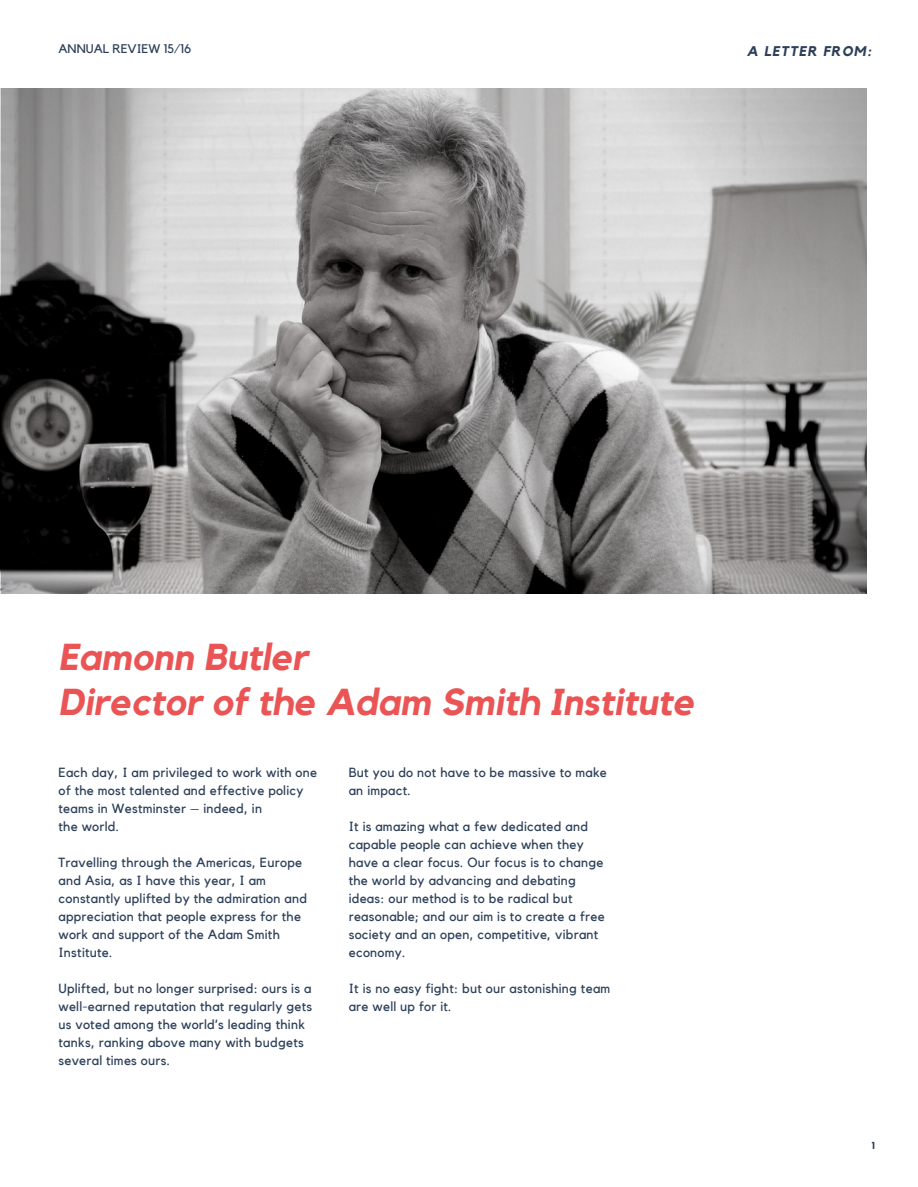
<style>
.page{position:relative;width:918px;height:1187px;background:#fff}
.page>*{position:absolute;margin:0;border:0;box-sizing:border-box;transform-origin:0 0}
.t1{font:italic 700 37.35px/45px "Kollektif";color:#ea5455}
.t2{font:italic 700 13.95px "Kollektif";letter-spacing:.08em;color:#2d4059}
.t3{font:13.2px/18px "Kollektif";letter-spacing:.02em;color:#2d4059}
.t4{font:12.45px "Kollektif";color:#2d4059}
.t5{font:700 10.05px "Kollektif";color:#2d4059}
</style>
<div class="page">
<svg style="left:0;top:88px;width:866px;height:506px;background:#8a8988"></svg>
<p class="t4" style="left:58px;top:43px;width:134px">ANNUAL REVIEW 15/16</p>
<p class="t2" style="left:747px;top:45px;width:126px">A LETTER FROM:</p>
<h1 class="t1" style="left:58px;top:636px;width:637px">Eamonn Butler<br>Director of the Adam Smith Institute</h1>
<p class="t3" style="left:58px;top:764px;width:260px">Each day, I am privileged to work with one of the most talented and effective policy teams in Westminster – indeed, in<br>the world.</p>
<p class="t3" style="left:58px;top:854px;width:250px">Travelling through the Americas, Europe and Asia, as I have this year, I am constantly uplifted by the admiration and appreciation that people express for the work and support of the Adam Smith Institute.</p>
<p class="t3" style="left:58px;top:980px;width:255px">Uplifted, but no longer surprised: ours is a well-earned reputation that regularly gets us voted among the world’s leading think tanks, ranking above many with budgets several times ours.</p>
<p class="t3" style="left:349px;top:764px;width:260px">But you do not have to be massive to make an impact.</p>
<p class="t3" style="left:349px;top:818px;width:257px">It is amazing what a few dedicated and capable people can achieve when they have a clear focus. Our focus is to change the world by advancing and debating ideas: our method is to be radical but reasonable; and our aim is to create a free society and an open, competitive, vibrant economy.</p>
<p class="t3" style="left:349px;top:980px;width:263px">It is no easy fight: but our astonishing team are well up for it.</p>
<p class="t5" style="left:872px;top:1140px;width:5px">1</p>
</div>
